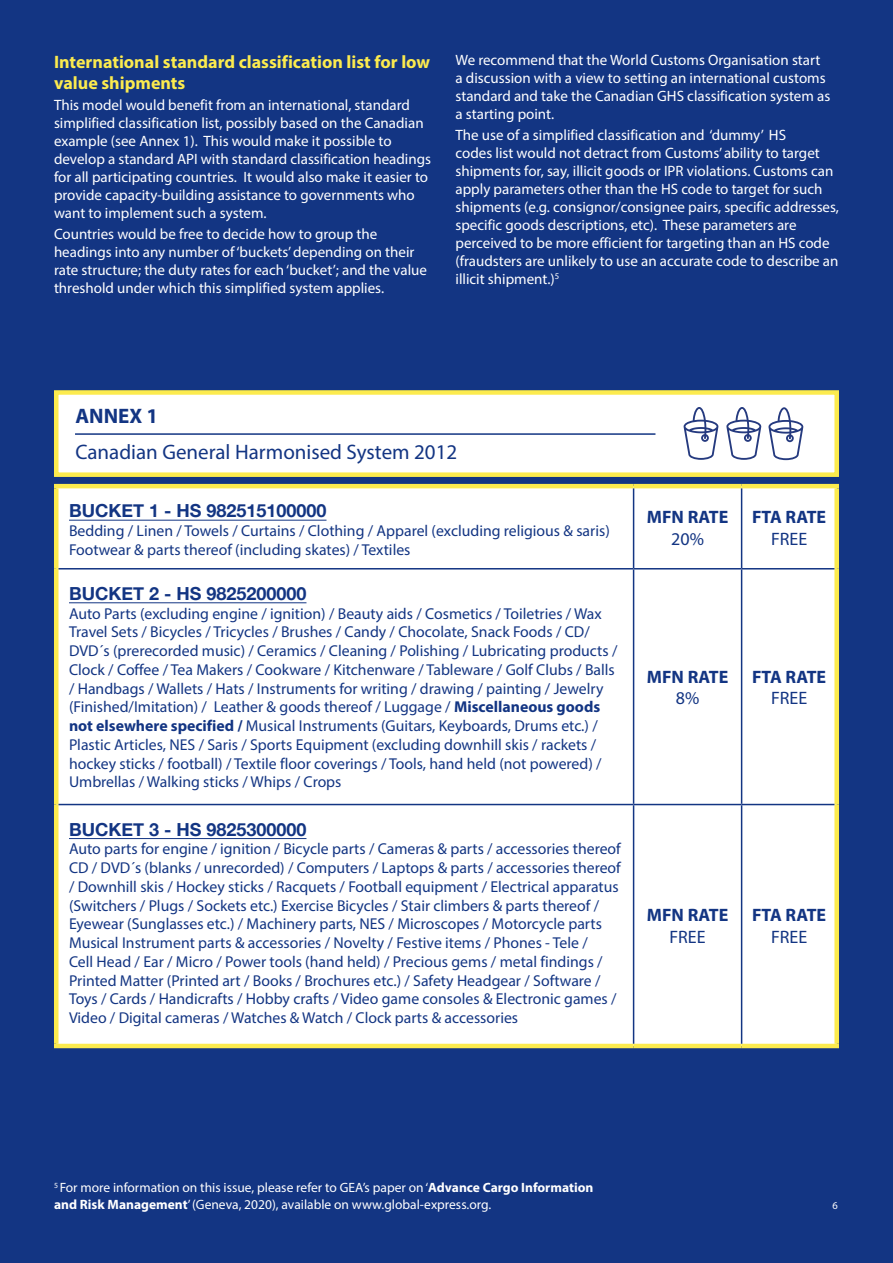
<style>
.page{position:relative;width:893px;height:1263px;background:#fff}
.page>*{position:absolute;margin:0;border:0;box-sizing:border-box;transform-origin:0 0}
.t1{font:21px "Myriad Pro";color:#133583}
.t2{font:700 21px "Myriad Pro";color:#133583}
.t3{font:700 18px "Helvetica Neue";color:#133583}
.t4{font:700 18px/21px "Myriad Pro";color:#fceb4e}
.t5{font:700 18px "Myriad Pro";color:#133583}
.t6{font:18px "Myriad Pro";color:#133583}
.t7{font:15.75px/18.8px "Myriad Pro";color:#133583}
.t8{font:15px/18px "Myriad Pro";color:#fff}
.t9{font:13.5px "Myriad Pro";color:#fff}
.t10{font:10.5px "Myriad Pro";color:#fff}
.s1{font-weight:700}
</style>
<div class="page">
<div style="left:1px;top:0;width:892px;height:1263px;background:#133583"></div>
<div style="left:54px;top:390px;width:785px;height:87px;background:#fff;border:4px solid #fceb4e"></div>
<svg style="left:684px;top:407px;width:34px;height:53px"></svg>
<svg style="left:726px;top:407px;width:35px;height:53px"></svg>
<svg style="left:768px;top:407px;width:35px;height:53px"></svg>
<div style="left:58px;top:488px;width:776px;height:556px;background:#fff"></div>
<hr style="left:54px;top:484px;width:580px;height:4px;background:#fceb4e">
<hr style="left:54px;top:488px;width:4px;height:81px;background:#fceb4e">
<hr style="left:634px;top:484px;width:108px;height:4px;background:#fceb4e">
<hr style="left:742px;top:484px;width:97px;height:4px;background:#fceb4e">
<div style="left:834px;top:488px;width:5px;height:81px;background:#fceb4e"></div>
<hr style="left:54px;top:569px;width:4px;height:235px;background:#fceb4e">
<div style="left:834px;top:569px;width:5px;height:235px;background:#fceb4e"></div>
<hr style="left:54px;top:804px;width:4px;height:240px;background:#fceb4e">
<div style="left:834px;top:804px;width:5px;height:240px;background:#fceb4e"></div>
<hr style="left:54px;top:1044px;width:580px;height:4px;background:#fceb4e">
<hr style="left:634px;top:1044px;width:108px;height:4px;background:#fceb4e">
<hr style="left:742px;top:1044px;width:97px;height:4px;background:#fceb4e">
<hr style="left:633px;top:488px;width:1px;height:80px;background:#133583">
<hr style="left:741px;top:488px;width:1px;height:80px;background:#133583">
<hr style="left:58px;top:568px;width:576px;height:1px;background:#133583">
<hr style="left:634px;top:568px;width:108px;height:1px;background:#133583">
<hr style="left:633px;top:569px;width:1px;height:235px;background:#133583">
<hr style="left:742px;top:568px;width:92px;height:1px;background:#133583">
<hr style="left:741px;top:569px;width:1px;height:235px;background:#133583">
<hr style="left:58px;top:804px;width:576px;height:1px;background:#133583">
<hr style="left:634px;top:804px;width:108px;height:1px;background:#133583">
<hr style="left:633px;top:805px;width:1px;height:239px;background:#133583">
<hr style="left:742px;top:804px;width:92px;height:1px;background:#133583">
<hr style="left:741px;top:805px;width:1px;height:239px;background:#133583">
<hr style="left:69px;top:520px;width:257px;height:1px;background:#133583">
<hr style="left:69px;top:602px;width:237px;height:1px;background:#133583">
<hr style="left:69px;top:838px;width:237px;height:1px;background:#133583">
<hr style="left:75px;top:433px;width:580px;height:2px;background:#133583">
<p class="t4" style="left:54px;top:50px;width:378px">International standard classification list for low value shipments</p>
<p class="t8" style="left:54px;top:95px;width:379px">This model would benefit from an international, standard simplified classification list, possibly based on the Canadian example (see Annex 1). This would make it possible to develop a standard API with standard classification headings for all participating countries. It would also make it easier to provide capacity-building assistance to governments who want to implement such a system.</p>
<p class="t8" style="left:54px;top:224px;width:374px">Countries would be free to decide how to group the headings into any number of ‘buckets’ depending on their rate structure; the duty rates for each ‘bucket’; and the value threshold under which this simplified system applies.</p>
<p class="t8" style="left:455px;top:51px;width:376px">We recommend that the World Customs Organisation start a discussion with a view to setting an international customs standard and take the Canadian GHS classification system as a starting point.</p>
<p class="t8" style="left:455px;top:126px;width:385px">The use of a simplified classification and ‘dummy’ HS<br>codes list would not detract from Customs’ ability to target shipments for, say, illicit goods or IPR violations. Customs can apply parameters other than the HS code to target for such shipments (e.g. consignor/consignee pairs, specific addresses, specific goods descriptions, etc). These parameters are perceived to be more efficient for targeting than an HS code (fraudsters are unlikely to use an accurate code to describe an illicit shipment.)<sup>5</sup></p>
<p class="t2" style="left:75px;top:402px;width:84px">ANNEX 1</p>
<p class="t1" style="left:75px;top:439px;width:383px">Canadian General Harmonised System 2012</p>
<p class="t3" style="left:69px;top:497px;width:259px">BUCKET 1 - HS 982515100000</p>
<p class="t7" style="left:69px;top:521px;width:542px">Bedding / Linen / Towels / Curtains / Clothing / Apparel (excluding religious &amp; saris)</p>
<p class="t7" style="left:69px;top:540px;width:343px">Footwear &amp; parts thereof (including skates) / Textiles</p>
<p class="t3" style="left:69px;top:579px;width:239px">BUCKET 2 - HS 9825200000</p>
<p class="t7" style="left:69px;top:604px;width:534px">Auto Parts (excluding engine / ignition) / Beauty aids / Cosmetics / Toiletries / Wax</p>
<p class="t7" style="left:69px;top:622px;width:550px">Travel Sets / Bicycles / Tricycles / Brushes / Candy / Chocolate, Snack Foods / CD/ DVD´s (prerecorded music) / Ceramics / Cleaning / Polishing / Lubricating products / Clock / Coffee / Tea Makers / Cookware / Kitchenware / Tableware / Golf Clubs / Balls / Handbags / Wallets / Hats / Instruments for writing / drawing / painting / Jewelry (Finished/Imitation) / Leather &amp; goods thereof / Luggage / <span class="s1">Miscellaneous goods not elsewhere specified /</span> Musical Instruments (Guitars, Keyboards, Drums etc.) / Plastic Articles, NES / Saris / Sports Equipment (excluding downhill skis / rackets / hockey sticks / football) / Textile floor coverings / Tools, hand held (not powered) / Umbrellas / Walking sticks / Whips / Crops</p>
<p class="t3" style="left:69px;top:815px;width:239px">BUCKET 3 - HS 9825300000</p>
<p class="t7" style="left:69px;top:839px;width:553px">Auto parts for engine / ignition / Bicycle parts / Cameras &amp; parts / accessories thereof CD / DVD´s (blanks / unrecorded) / Computers / Laptops &amp; parts / accessories thereof / Downhill skis / Hockey sticks / Racquets / Football equipment / Electrical apparatus (Switchers / Plugs / Sockets etc.) Exercise Bicycles / Stair climbers &amp; parts thereof / Eyewear (Sunglasses etc.) / Machinery parts, NES / Microscopes / Motorcycle parts Musical Instrument parts &amp; accessories / Novelty / Festive items / Phones - Tele /<br>Cell Head / Ear / Micro / Power tools (hand held) / Precious gems / metal findings / Printed Matter (Printed art / Books / Brochures etc.) / Safety Headgear / Software / Toys / Cards / Handicrafts / Hobby crafts / Video game consoles &amp; Electronic games / Video / Digital cameras / Watches &amp; Watch / Clock parts &amp; accessories</p>
<p class="t5" style="left:647px;top:506px;width:83px">MFN RATE</p>
<p class="t6" style="left:671px;top:528px;width:34px">20%</p>
<p class="t5" style="left:752px;top:506px;width:76px">FTA RATE</p>
<p class="t6" style="left:771px;top:528px;width:38px">FREE</p>
<p class="t5" style="left:647px;top:665px;width:83px">MFN RATE</p>
<p class="t6" style="left:676px;top:687px;width:25px">8%</p>
<p class="t5" style="left:752px;top:665px;width:76px">FTA RATE</p>
<p class="t6" style="left:771px;top:687px;width:38px">FREE</p>
<p class="t5" style="left:647px;top:903px;width:83px">MFN RATE</p>
<p class="t6" style="left:669px;top:926px;width:38px">FREE</p>
<p class="t5" style="left:752px;top:903px;width:76px">FTA RATE</p>
<p class="t6" style="left:771px;top:926px;width:38px">FREE</p>
<p class="t9" style="left:69px;top:1179px;width:371px"><sup>3</sup> For more information on thi issue, pleas refer to GEA’s aper on</p>
<p class="t9" style="left:68px;top:1195px;width:609px">‘<span class="s1">Advance C rgo Information and Risk Management</span>’ (Geneva, 2020), available on www.global-express.org.</p>
<p class="t9" style="left:54px;top:1179px;width:541px"><sup>5</sup> For more information on this issue, please refer to GEA’s paper on ‘<span class="s1">Advance Cargo Information</span></p>
<p class="t9" style="left:54px;top:1196px;width:439px"><span class="s1">and Risk Management</span>’ (Geneva, 2020), available on www.global-express.org.</p>
<p class="t10" style="left:832px;top:1199px;width:7px">6</p>
</div>
